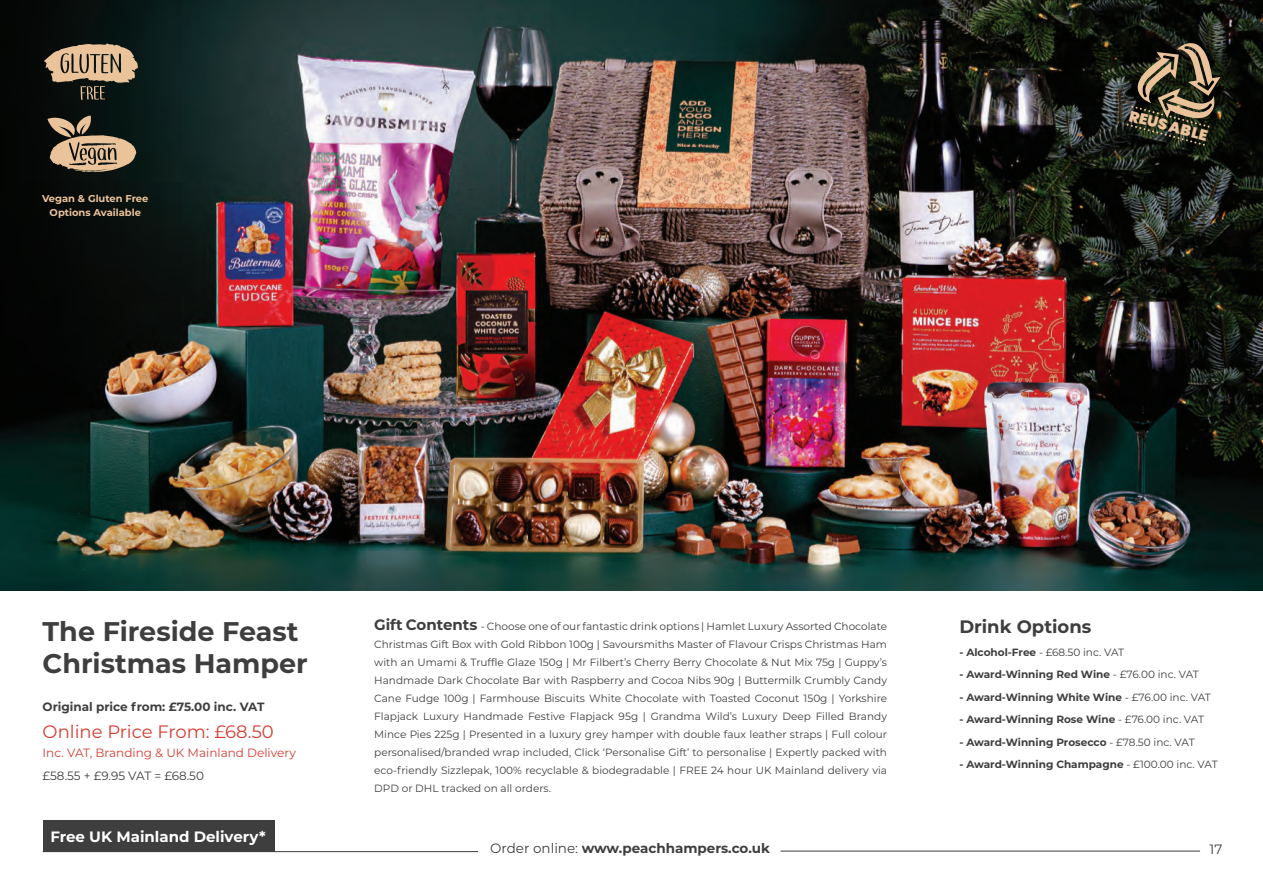
<style>
.page{position:relative;width:1263px;height:893px;background:#fff}
.page>*{position:absolute;margin:0;border:0;box-sizing:border-box;transform-origin:0 0}
.t1{font:700 27px "Montserrat";color:#3e3e3f}
.t2{font:18px "Montserrat";color:#d53f33}
.t3{font:700 18px "Montserrat";color:#3e3e3f}
.t4{font:900 15.15px "Poppins";color:#ebc39b}
.t5{font:700 15px "Montserrat";color:#fff}
.t6{font:700 13.5px "Montserrat";color:#3e3e3f}
.t7{font:13.5px "Montserrat";color:#3e3e3f}
.t8{font:12px "Montserrat";color:#d53f33}
.t9{font:700 12px "Montserrat";color:#3e3e3f}
.t10{font:12px "Montserrat";color:#3e3e3f}
.t11{font:10.5px/18px "Montserrat";color:#3e3e3f;text-align:justify}
.t12{font:700 10.5px "Montserrat";color:#3e3e3f}
.t13{font:700 9.9px "Montserrat";color:#ebc39b}
.s1{font-weight:700;font-size:15px}
.s2{font-weight:700}
.s3{font-weight:400}
</style>
<div class="page">
<img style="left:0;top:0;width:1263px;height:591px">
<hr style="left:43px;top:851px;width:435px;height:1px;background:#3e3e3f">
<hr style="left:780px;top:851px;width:420px;height:1px;background:#3e3e3f">
<div style="left:43px;top:820px;width:231px;height:32px;background:#3e3e3f"></div>
<svg style="left:47px;top:116px;width:89px;height:56px;background:#7a6a55"></svg>
<svg style="left:44px;top:43px;width:94px;height:57px;background:#776853"></svg>
<svg style="left:1126px;top:43px;width:94px;height:103px;background:#464130"></svg>
<p class="t13" style="left:42px;top:191px;width:108px">Vegan &amp; Gluten Free</p>
<p class="t13" style="left:50px;top:205px;width:93px">Options Available</p>
<h3 class="t4" style="left:1132px;top:107px;width:82px;rotate:15deg">REUSABLE</h3>
<p class="t1" style="left:43px;top:612px;width:257px">The Fireside Feast</p>
<p class="t1" style="left:43px;top:644px;width:267px">Christmas Hamper</p>
<p class="t9" style="left:43px;top:698px;width:223px">Original price from: £75.00 inc. VAT</p>
<p class="t2" style="left:43px;top:719px;width:233px">Online Price From: £68.50</p>
<p class="t8" style="left:43px;top:745px;width:255px">Inc. VAT, Branding &amp; UK Mainland Delivery</p>
<p class="t10" style="left:43px;top:767px;width:163px">£58.55 + £9.95 VAT = £68.50</p>
<p class="t5" style="left:50px;top:826px;width:217px">Free UK Mainland Delivery*</p>
<p class="t11" style="left:374px;top:617px;width:514px"><span class="s1">Gift Contents</span> - Choose one of our fantastic drink options | Hamlet Luxury Assorted Chocolate Christmas Gift Box with Gold Ribbon 100g | Savoursmiths Master of Flavour Crisps Christmas Ham with an Umami &amp; Truffle Glaze 150g | Mr Filbert’s Cherry Berry Chocolate &amp; Nut Mix 75g | Guppy’s Handmade Dark Chocolate Bar with Raspberry and Cocoa Nibs 90g | Buttermilk Crumbly Candy Cane Fudge 100g | Farmhouse Biscuits White Chocolate with Toasted Coconut 150g | Yorkshire Flapjack Luxury Handmade Festive Flapjack 95g | Grandma Wild’s Luxury Deep Filled Brandy Mince Pies 225g | Presented in a luxury grey hamper with double faux leather straps | Full colour personalised/branded wrap included, Click ‘Personalise Gift’ to personalise | Expertly packed with eco-friendly Sizzlepak, 100% recyclable &amp; biodegradable | FREE 24 hour UK Mainland delivery via DPD or DHL tracked on all orders.</p>
<p class="t3" style="left:959px;top:614px;width:134px">Drink Options</p>
<p class="t11" style="left:959px;top:642px;width:166px"><span class="s2">- Alcohol-Free</span> - £68.50 inc. VAT</p>
<p class="t12" style="left:959px;top:667px;width:241px">- Award-Winning Red Wine <span class="s3">- £76.00 inc. VAT</span></p>
<p class="t12" style="left:959px;top:689px;width:253px">- Award-Winning White Wine <span class="s3">- £76.00 inc. VAT</span></p>
<p class="t12" style="left:959px;top:712px;width:246px">- Award-Winning Rose Wine <span class="s3">- £76.00 inc. VAT</span></p>
<p class="t12" style="left:959px;top:734px;width:237px">- Award-Winning Prosecco <span class="s3">- £78.50 inc. VAT</span></p>
<p class="t12" style="left:959px;top:757px;width:260px">- Award-Winning Champagne <span class="s3">- £100.00 inc. VAT</span></p>
<p class="t6" style="left:490px;top:839px;width:281px"><span class="s3">Order online:</span> www.peachhampers.co.uk</p>
<p class="t7" style="left:1209px;top:840px;width:14px">17</p>
</div>
